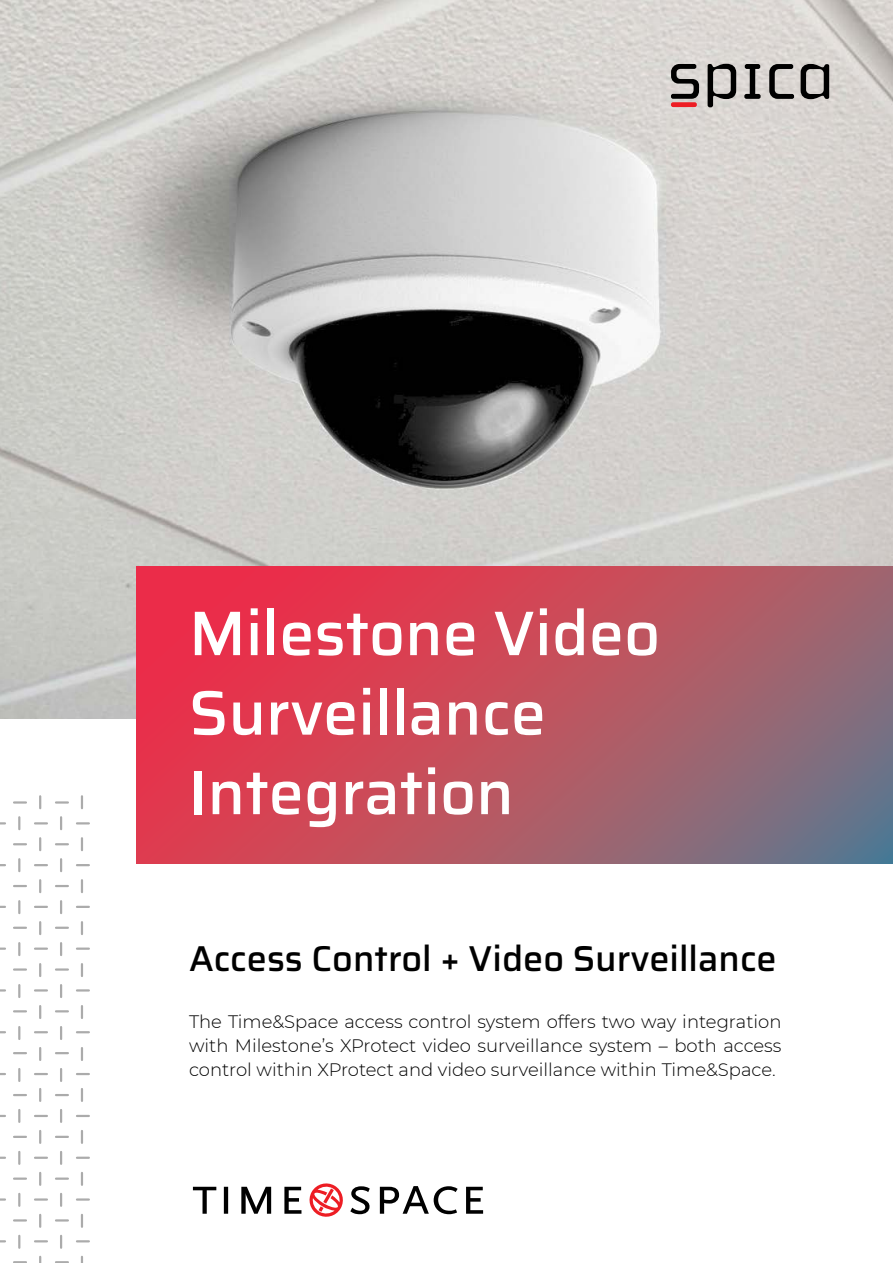
<style>
.page{position:relative;width:893px;height:1263px;background:#fff}
.page>*{position:absolute;margin:0;border:0;box-sizing:border-box;transform-origin:0 0}
.t1{font:500 63px/79.5px "Saira";color:#fff}
.t2{font:500 36px "Saira";color:#000}
.t3{font:300 18px/24px "Montserrat";color:#000;text-align:justify}
</style>
<div class="page">
<img style="left:0;top:0;width:893px;height:719px">
<svg style="left:14px;top:1094px;width:12px;height:2px"></svg>
<svg style="left:56px;top:1094px;width:12px;height:2px"></svg>
<svg style="left:35px;top:1115px;width:12px;height:2px"></svg>
<svg style="left:77px;top:1115px;width:12px;height:2px"></svg>
<svg style="left:14px;top:1136px;width:12px;height:2px"></svg>
<svg style="left:56px;top:1136px;width:12px;height:2px"></svg>
<svg style="left:35px;top:1156px;width:12px;height:3px"></svg>
<svg style="left:77px;top:1156px;width:12px;height:3px"></svg>
<svg style="left:14px;top:1177px;width:12px;height:3px"></svg>
<svg style="left:56px;top:1177px;width:12px;height:3px"></svg>
<svg style="left:35px;top:1198px;width:12px;height:3px"></svg>
<svg style="left:77px;top:1198px;width:12px;height:3px"></svg>
<svg style="left:14px;top:1219px;width:12px;height:2px"></svg>
<svg style="left:56px;top:1219px;width:12px;height:2px"></svg>
<svg style="left:35px;top:1240px;width:12px;height:2px"></svg>
<svg style="left:77px;top:1240px;width:12px;height:2px"></svg>
<svg style="left:14px;top:1261px;width:12px;height:2px"></svg>
<svg style="left:18px;top:1236px;width:2px;height:12px"></svg>
<svg style="left:18px;top:1194px;width:2px;height:12px"></svg>
<svg style="left:18px;top:1152px;width:2px;height:12px"></svg>
<svg style="left:18px;top:1110px;width:2px;height:12px"></svg>
<svg style="left:39px;top:1257px;width:3px;height:6px"></svg>
<svg style="left:39px;top:1215px;width:2px;height:12px"></svg>
<svg style="left:39px;top:1173px;width:2px;height:12px"></svg>
<svg style="left:39px;top:1131px;width:2px;height:12px"></svg>
<svg style="left:39px;top:1089px;width:2px;height:12px"></svg>
<svg style="left:56px;top:1261px;width:12px;height:2px"></svg>
<svg style="left:60px;top:1236px;width:2px;height:12px"></svg>
<svg style="left:60px;top:1194px;width:2px;height:12px"></svg>
<svg style="left:60px;top:1152px;width:2px;height:12px"></svg>
<svg style="left:60px;top:1110px;width:2px;height:12px"></svg>
<svg style="left:80px;top:1257px;width:3px;height:6px"></svg>
<svg style="left:81px;top:1215px;width:2px;height:12px"></svg>
<svg style="left:81px;top:1173px;width:2px;height:12px"></svg>
<svg style="left:81px;top:1131px;width:2px;height:12px"></svg>
<svg style="left:81px;top:1089px;width:2px;height:12px"></svg>
<svg style="left:0;top:1240px;width:5px;height:3px"></svg>
<svg style="left:0;top:1198px;width:5px;height:3px"></svg>
<svg style="left:0;top:1156px;width:5px;height:3px"></svg>
<svg style="left:0;top:1114px;width:5px;height:3px"></svg>
<svg style="left:14px;top:801px;width:12px;height:3px"></svg>
<svg style="left:56px;top:801px;width:12px;height:3px"></svg>
<svg style="left:35px;top:822px;width:12px;height:2px"></svg>
<svg style="left:77px;top:822px;width:12px;height:2px"></svg>
<svg style="left:14px;top:843px;width:12px;height:2px"></svg>
<svg style="left:56px;top:843px;width:12px;height:2px"></svg>
<svg style="left:35px;top:864px;width:12px;height:2px"></svg>
<svg style="left:77px;top:864px;width:12px;height:2px"></svg>
<svg style="left:14px;top:885px;width:12px;height:2px"></svg>
<svg style="left:56px;top:885px;width:12px;height:2px"></svg>
<svg style="left:35px;top:906px;width:12px;height:2px"></svg>
<svg style="left:77px;top:906px;width:12px;height:2px"></svg>
<svg style="left:14px;top:927px;width:12px;height:2px"></svg>
<svg style="left:56px;top:927px;width:12px;height:2px"></svg>
<svg style="left:35px;top:947px;width:12px;height:3px"></svg>
<svg style="left:77px;top:947px;width:12px;height:3px"></svg>
<svg style="left:14px;top:968px;width:12px;height:3px"></svg>
<svg style="left:56px;top:968px;width:12px;height:3px"></svg>
<svg style="left:35px;top:989px;width:12px;height:2px"></svg>
<svg style="left:77px;top:989px;width:12px;height:2px"></svg>
<svg style="left:14px;top:1010px;width:12px;height:2px"></svg>
<svg style="left:56px;top:1010px;width:12px;height:2px"></svg>
<svg style="left:35px;top:1031px;width:12px;height:2px"></svg>
<svg style="left:77px;top:1031px;width:12px;height:2px"></svg>
<svg style="left:14px;top:1052px;width:12px;height:2px"></svg>
<svg style="left:56px;top:1052px;width:12px;height:2px"></svg>
<svg style="left:35px;top:1073px;width:12px;height:2px"></svg>
<svg style="left:77px;top:1073px;width:12px;height:2px"></svg>
<svg style="left:0;top:1073px;width:5px;height:3px"></svg>
<svg style="left:0;top:1031px;width:5px;height:3px"></svg>
<svg style="left:0;top:989px;width:5px;height:3px"></svg>
<svg style="left:0;top:947px;width:5px;height:3px"></svg>
<svg style="left:18px;top:1069px;width:2px;height:12px"></svg>
<svg style="left:18px;top:1027px;width:2px;height:12px"></svg>
<svg style="left:18px;top:985px;width:2px;height:12px"></svg>
<svg style="left:18px;top:943px;width:2px;height:12px"></svg>
<svg style="left:18px;top:901px;width:2px;height:12px"></svg>
<svg style="left:18px;top:859px;width:2px;height:12px"></svg>
<svg style="left:18px;top:817px;width:2px;height:12px"></svg>
<svg style="left:39px;top:1048px;width:2px;height:12px"></svg>
<svg style="left:39px;top:1006px;width:2px;height:12px"></svg>
<svg style="left:39px;top:964px;width:2px;height:12px"></svg>
<svg style="left:39px;top:922px;width:2px;height:12px"></svg>
<svg style="left:39px;top:880px;width:2px;height:12px"></svg>
<svg style="left:39px;top:838px;width:2px;height:12px"></svg>
<svg style="left:39px;top:796px;width:2px;height:12px"></svg>
<svg style="left:60px;top:1069px;width:2px;height:12px"></svg>
<svg style="left:60px;top:1027px;width:2px;height:12px"></svg>
<svg style="left:60px;top:985px;width:2px;height:12px"></svg>
<svg style="left:60px;top:943px;width:2px;height:12px"></svg>
<svg style="left:60px;top:901px;width:2px;height:12px"></svg>
<svg style="left:60px;top:859px;width:2px;height:12px"></svg>
<svg style="left:60px;top:817px;width:2px;height:12px"></svg>
<svg style="left:81px;top:1048px;width:2px;height:12px"></svg>
<svg style="left:81px;top:1006px;width:2px;height:12px"></svg>
<svg style="left:81px;top:964px;width:2px;height:12px"></svg>
<svg style="left:81px;top:922px;width:2px;height:12px"></svg>
<svg style="left:81px;top:880px;width:2px;height:12px"></svg>
<svg style="left:81px;top:838px;width:2px;height:12px"></svg>
<svg style="left:81px;top:796px;width:2px;height:12px"></svg>
<svg style="left:0;top:822px;width:5px;height:3px"></svg>
<svg style="left:0;top:864px;width:5px;height:3px"></svg>
<svg style="left:0;top:905px;width:5px;height:3px"></svg>
<svg style="left:136px;top:567px;width:757px;height:296px;background:#bc5060"></svg>
<svg style="left:193px;top:1187px;width:108px;height:27px"></svg>
<svg style="left:309px;top:1183px;width:174px;height:34px"></svg>
<svg style="left:744px;top:64px;width:17px;height:35px"></svg>
<svg style="left:801px;top:64px;width:28px;height:35px"></svg>
<svg style="left:671px;top:64px;width:28px;height:35px"></svg>
<svg style="left:708px;top:64px;width:28px;height:43px"></svg>
<svg style="left:769px;top:64px;width:25px;height:35px"></svg>
<div style="left:671px;top:102px;width:26px;height:5px;background:#ed1d24;border-radius:2px"></div>
<h1 class="t1" style="left:189px;top:593px;width:473px">Milestone Video<br>Surveillance<br>Integration</h1>
<h2 class="t2" style="left:189px;top:931px;width:589px">Access Control + Video Surveillance</h2>
<p class="t3" style="left:189px;top:1009px;width:594px">The Time&amp;Space access control system offers two way integration with Milestone’s XProtect video surveillance system – both access control within XProtect and video surveillance within Time&amp;Space.</p>
</div>
